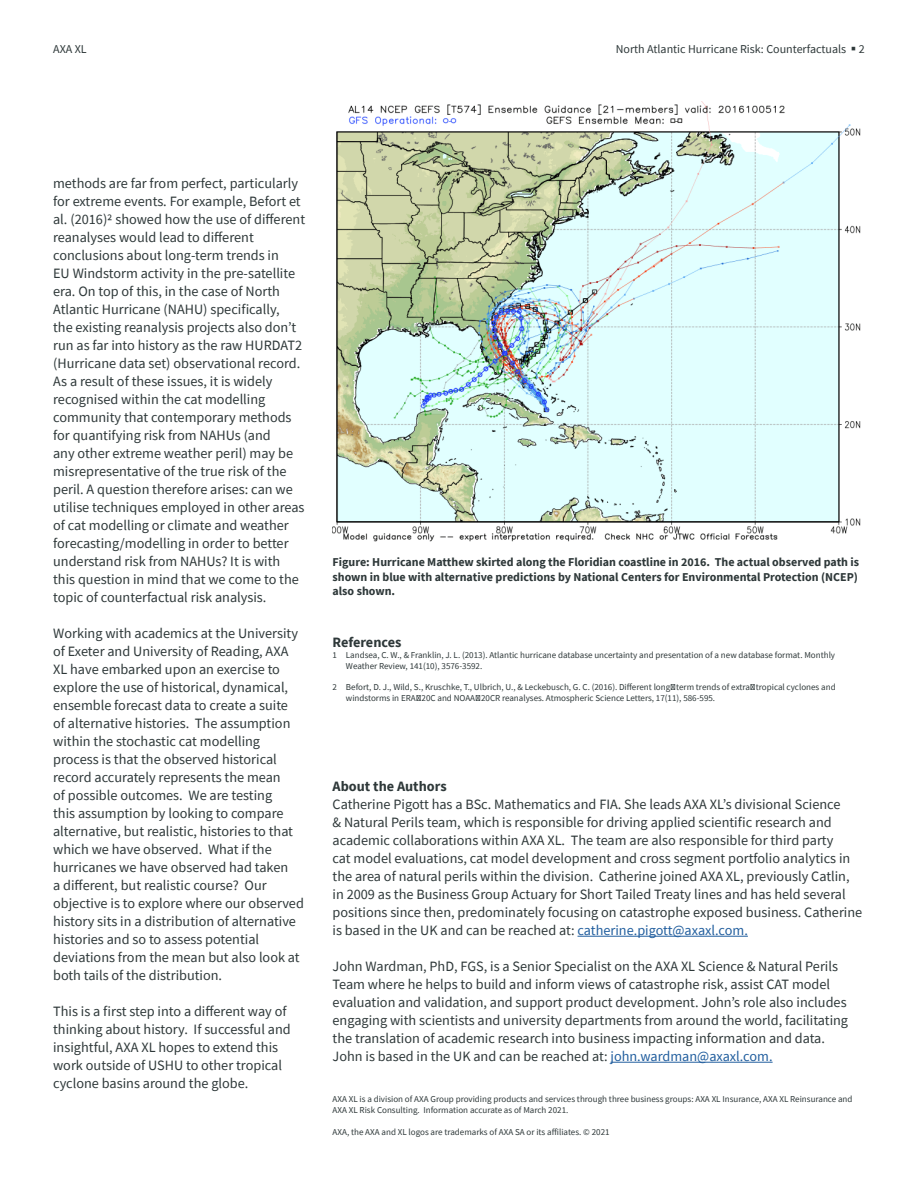
<style>
.page{position:relative;width:918px;height:1188px;background:#fff}
.page>*{position:absolute;margin:0;border:0;box-sizing:border-box;transform-origin:0 0}
.t1{font:14.25px/18px "Source Sans Pro";color:#2e3839}
.t2{font:700 14.25px "Source Sans Pro";color:#2e3839}
.t3{font:700 12px/14.4px "Source Sans Pro";color:#2e3839;text-align:justify}
.t4{font:12px "Source Sans Pro";color:#2e3839}
.t5{font:9px/10.8px "Source Sans Pro";color:#2e3839}
.s1{color:#215e9e}
</style>
<div class="page">
<img style="left:333px;top:101px;width:528px;height:441px">
<hr style="left:578px;top:936px;width:170px;height:1px;background:#215e9e">
<hr style="left:610px;top:1062px;width:163px;height:1px;background:#215e9e">
<p class="t4" style="left:53px;top:42px;width:35px">AXA XL</p>
<p class="t4" style="left:616px;top:42px;width:251px">North Atlantic Hurricane Risk: Counterfactuals ▪ 2</p>
<p class="t1" style="left:53px;top:174px;width:254px">methods are far from perfect, particularly for extreme events. For example, Befort et al. (2016)2 showed how the use of different reanalyses would lead to different conclusions about long-term trends in<br>EU Windstorm activity in the pre-satellite era. On top of this, in the case of North Atlantic Hurricane (NAHU) specifically,<br>the existing reanalysis projects also don’t run as far into history as the raw HURDAT2 (Hurricane data set) observational record.<br>As a result of these issues, it is widely recognised within the cat modelling community that contemporary methods for quantifying risk from NAHUs (and<br>any other extreme weather peril) may be misrepresentative of the true risk of the peril. A question therefore arises: can we utilise techniques employed in other areas of cat modelling or climate and weather forecasting/modelling in order to better understand risk from NAHUs? It is with this question in mind that we come to the topic of counterfactual risk analysis.</p>
<p class="t1" style="left:53px;top:624px;width:252px">Working with academics at the University of Exeter and University of Reading, AXA XL have embarked upon an exercise to explore the use of historical, dynamical, ensemble forecast data to create a suite<br>of alternative histories. The assumption within the stochastic cat modelling process is that the observed historical record accurately represents the mean<br>of possible outcomes. We are testing<br>this assumption by looking to compare alternative, but realistic, histories to that which we have observed. What if the hurricanes we have observed had taken<br>a different, but realistic course? Our objective is to explore where our observed history sits in a distribution of alternative histories and so to assess potential deviations from the mean but also look at both tails of the distribution.</p>
<p class="t1" style="left:53px;top:1002px;width:239px">This is a first step into a different way of thinking about history. If successful and insightful, AXA XL hopes to extend this work outside of USHU to other tropical cyclone basins around the globe.</p>
<p class="t3" style="left:333px;top:555px;width:528px">Figure: Hurricane Matthew skirted along the Floridian coastline in 2016. The actual observed path is shown in blue with alternative predictions by National Centers for Environmental Protection (NCEP) also shown.</p>
<p class="t2" style="left:332px;top:633px;width:71px">References</p>
<p class="t5" style="left:346px;top:650px;width:491px;text-indent:-14px">1 Landsea, C. W., &amp; Franklin, J. L. (2013). Atlantic hurricane database uncertainty and presentation of a new database format. Monthly<br>Weather Review, 141(10), 3576-3592.</p>
<p class="t5" style="left:346px;top:682px;width:491px;text-indent:-14px">2 Befort, D. J., Wild, S., Kruschke, T., Ulbrich, U., &amp; Leckebusch, G. C. (2016). Different long‐term trends of extra‐tropical cyclones and windstorms in ERA‐20C and NOAA‐20CR reanalyses. Atmospheric Science Letters, 17(11), 586-595.</p>
<p class="t2" style="left:333px;top:777px;width:116px">About the Authors</p>
<p class="t1" style="left:333px;top:795px;width:531px">Catherine Pigott has a BSc. Mathematics and FIA. She leads AXA XL’s divisional Science<br>&amp; Natural Perils team, which is responsible for driving applied scientific research and academic collaborations within AXA XL. The team are also responsible for third party<br>cat model evaluations, cat model development and cross segment portfolio analytics in the area of natural perils within the division. Catherine joined AXA XL, previously Catlin, in 2009 as the Business Group Actuary for Short Tailed Treaty lines and has held several positions since then, predominately focusing on catastrophe exposed business. Catherine is based in the UK and can be reached at: <span class="s1">catherine.pigott@axaxl.com.</span></p>
<p class="t1" style="left:333px;top:957px;width:517px">John Wardman, PhD, FGS, is a Senior Specialist on the AXA XL Science &amp; Natural Perils Team where he helps to build and inform views of catastrophe risk, assist CAT model evaluation and validation, and support product development. John’s role also includes engaging with scientists and university departments from around the world, facilitating the translation of academic research into business impacting information and data.<br>John is based in the UK and can be reached at: <span class="s1">john.wardman@axaxl.com.</span></p>
<p class="t5" style="left:333px;top:1094px;width:521px">AXA XL is a division of AXA Group providing products and services through three business groups: AXA XL Insurance, AXA XL Reinsurance and<br>AXA XL Risk Consulting. Information accurate as of March 2021.</p>
<p class="t5" style="left:333px;top:1126px;width:279px">AXA, the AXA and XL logos are trademarks of AXA SA or its affiliates. © 2021</p>
</div>
